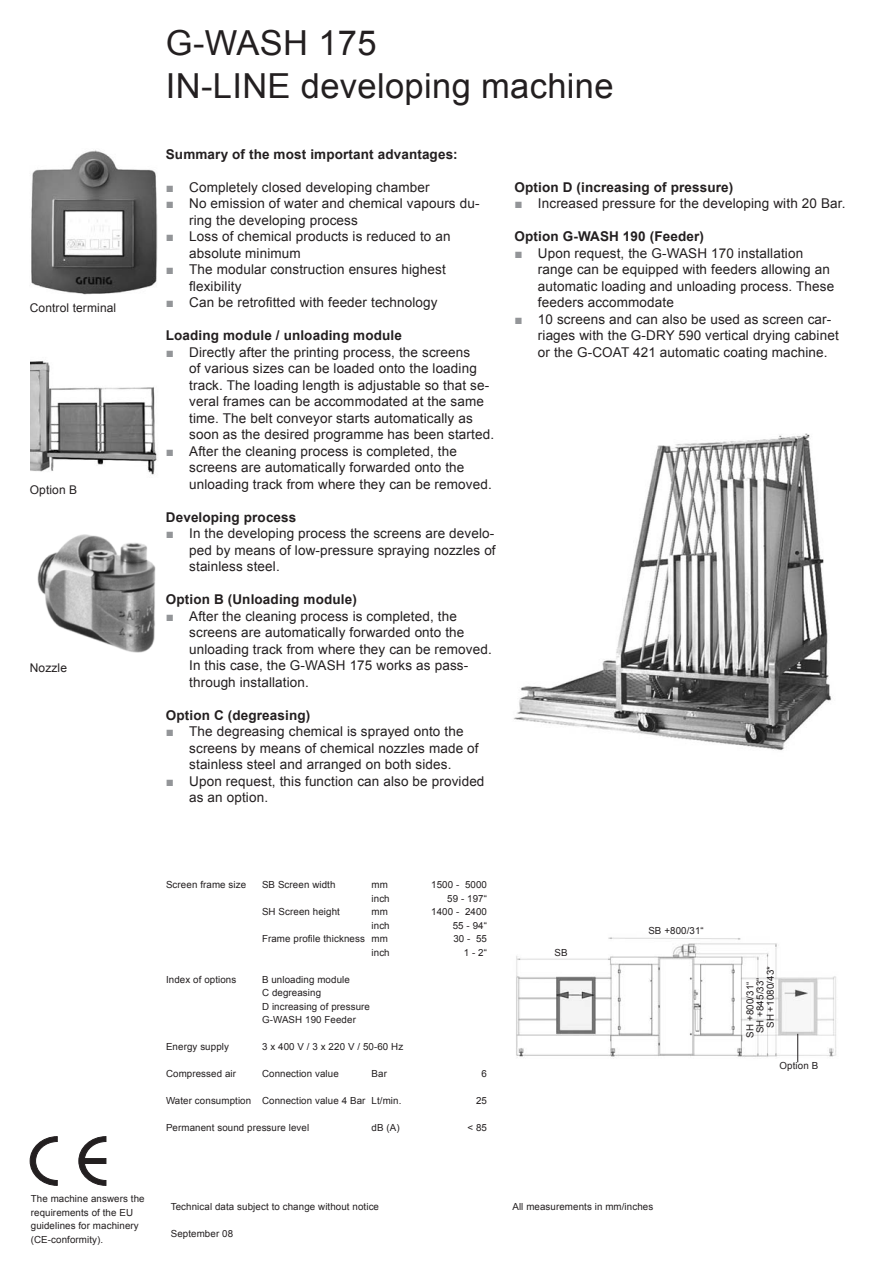
<style>
.page{position:relative;width:893px;height:1263px;background:#fff}
.page>*{position:absolute;margin:0;border:0;box-sizing:border-box;transform-origin:0 0}
.t1{font:34.5px/43.5px "Arial";letter-spacing:.01em;color:#231f20}
.t2{font:13.5px/16.5px "Arial";letter-spacing:.01em;color:#231f20}
.t3{font:700 13.5px "Arial";letter-spacing:.01em;color:#231f20}
.t4{font:12px "Arial";letter-spacing:.01em;color:#231f20}
.t5{font:9.75px/13.5px "Arial";letter-spacing:.01em;color:#231f20}
.s1{color:#939598}
</style>
<div class="page">
<svg style="left:29px;top:1136px;width:78px;height:49px"></svg>
<img style="left:37px;top:534px;width:119px;height:119px">
<img style="left:513px;top:433px;width:318px;height:317px">
<img style="left:31px;top:361px;width:126px;height:114px">
<img style="left:31px;top:150px;width:126px;height:145px">
<img style="left:516px;top:937px;width:321px;height:124px">
<svg style="left:797px;top:1034px;width:1px;height:28px"></svg>
<p class="t4" style="left:30px;top:300px;width:88px">Control terminal</p>
<p class="t4" style="left:30px;top:482px;width:49px">Option B</p>
<p class="t4" style="left:30px;top:660px;width:39px">Nozzle</p>
<h1 class="t1" style="left:166px;top:21px;width:449px">G-WASH 175<br>IN-LINE developing machine</h1>
<p class="t3" style="left:166px;top:145px;width:293px">Summary of the most important advantages:</p>
<p class="t2" style="left:166px;top:179px;width:265px"><span class="s1">■</span> Completely closed developing chamber</p>
<p class="t2" style="left:189px;top:195px;width:292px;text-indent:-23px"><span class="s1">■</span> No emission of water and chemical vapours du&shy;ring the developing process</p>
<p class="t2" style="left:189px;top:228px;width:263px;text-indent:-23px"><span class="s1">■</span> Loss of chemical products is reduced to an absolute minimum</p>
<p class="t2" style="left:189px;top:261px;width:258px;text-indent:-23px"><span class="s1">■</span> The modular construction ensures highest flexibility</p>
<p class="t2" style="left:166px;top:294px;width:273px"><span class="s1">■</span> Can be retrofitted with feeder technology</p>
<p class="t3" style="left:166px;top:327px;width:238px">Loading module / unloading module</p>
<p class="t2" style="left:189px;top:344px;width:306px;text-indent:-23px"><span class="s1">■</span> Directly after the printing process, the screens<br>of various sizes can be loaded onto the loading track. The loading length is adjustable so that se&shy;veral frames can be accommodated at the same time. The belt conveyor starts automatically as soon as the desired programme has been started.</p>
<p class="t2" style="left:189px;top:443px;width:304px;text-indent:-23px"><span class="s1">■</span> After the cleaning process is completed, the screens are automatically forwarded onto the unloading track from where they can be removed.</p>
<p class="t3" style="left:166px;top:508px;width:132px">Developing process</p>
<p class="t2" style="left:189px;top:525px;width:308px;text-align:justify;text-indent:-23px"><span class="s1">■</span> In the developing process the screens are develo&shy;ped by means of low-pressure spraying nozzles of stainless steel.</p>
<p class="t3" style="left:166px;top:591px;width:193px">Option B (Unloading module)</p>
<p class="t2" style="left:189px;top:608px;width:304px;text-indent:-23px"><span class="s1">■</span> After the cleaning process is completed, the screens are automatically forwarded onto the unloading track from where they can be removed.<br>In this case, the G-WASH 175 works as pass&shy;through installation.</p>
<p class="t3" style="left:166px;top:706px;width:146px">Option C (degreasing)</p>
<p class="t2" style="left:189px;top:723px;width:291px;text-indent:-23px"><span class="s1">■</span> The degreasing chemical is sprayed onto the screens by means of chemical nozzles made of stainless steel and arranged on both sides.</p>
<p class="t2" style="left:189px;top:773px;width:297px;text-indent:-23px"><span class="s1">■</span> Upon request, this function can also be provided as an option.</p>
<p class="t3" style="left:514px;top:178px;width:220px">Option D (increasing of pressure)</p>
<p class="t2" style="left:514px;top:195px;width:332px"><span class="s1">■</span> Increased pressure for the developing with 20 Bar.</p>
<p class="t3" style="left:514px;top:228px;width:191px">Option G-WASH 190 (Feeder)</p>
<p class="t2" style="left:538px;top:245px;width:298px;text-indent:-23px"><span class="s1">■</span> Upon request, the G-WASH 170 installation range can be equipped with feeders allowing an automatic loading and unloading process. These feeders accommodate</p>
<p class="t2" style="left:538px;top:311px;width:302px;text-indent:-23px"><span class="s1">■</span> 10 screens and can also be used as screen car&shy;riages with the G-DRY 590 vertical drying cabinet or the G-COAT 421 automatic coating machine.</p>
<p class="t5" style="left:166px;top:878px;width:82px">Screen frame size</p>
<p class="t5" style="left:262px;top:878px;width:75px">SB Screen width</p>
<p class="t5" style="left:372px;top:878px;width:18px">mm</p>
<p class="t5" style="left:431px;top:878px;width:57px">1500 - 5000</p>
<p class="t5" style="left:372px;top:892px;width:20px">inch</p>
<p class="t5" style="left:447px;top:892px;width:41px">59 - 197“</p>
<p class="t5" style="left:262px;top:905px;width:79px">SH Screen height</p>
<p class="t5" style="left:372px;top:905px;width:18px">mm</p>
<p class="t5" style="left:431px;top:905px;width:57px">1400 - 2400</p>
<p class="t5" style="left:372px;top:919px;width:20px">inch</p>
<p class="t5" style="left:453px;top:919px;width:36px">55 - 94“</p>
<p class="t5" style="left:262px;top:932px;width:127px">Frame profile thickness mm</p>
<p class="t5" style="left:453px;top:932px;width:35px">30 - 55</p>
<p class="t5" style="left:372px;top:946px;width:20px">inch</p>
<p class="t5" style="left:464px;top:946px;width:25px">1 - 2“</p>
<p class="t5" style="left:166px;top:973px;width:72px">Index of options</p>
<p class="t5" style="left:262px;top:973px;width:109px">B unloading module<br>C degreasing<br>D increasing of pressure<br>G-WASH 190 Feeder</p>
<p class="t5" style="left:166px;top:1040px;width:64px">Energy supply</p>
<p class="t5" style="left:262px;top:1040px;width:143px">3 x 400 V / 3 x 220 V / 50-60 Hz</p>
<p class="t5" style="left:166px;top:1067px;width:72px">Compressed air</p>
<p class="t5" style="left:262px;top:1067px;width:78px">Connection value</p>
<p class="t5" style="left:372px;top:1067px;width:17px">Bar</p>
<p class="t5" style="left:482px;top:1067px;width:7px">6</p>
<p class="t5" style="left:166px;top:1094px;width:237px">Water consumption Connection value 4 Bar Lt/min.</p>
<p class="t5" style="left:476px;top:1094px;width:12px">25</p>
<p class="t5" style="left:166px;top:1121px;width:145px">Permanent sound pressure level</p>
<p class="t5" style="left:372px;top:1121px;width:30px">dB (A)</p>
<p class="t5" style="left:467px;top:1121px;width:21px">&lt; 85</p>
<p class="t5" style="left:554px;top:945px;width:15px">SB</p>
<p class="t5" style="left:648px;top:924px;width:57px">SB +800/31“</p>
<p class="t5" style="left:743px;top:1038px;width:57px;rotate:-90deg">SH +800/31“</p>
<p class="t5" style="left:753px;top:1033px;width:57px;rotate:-90deg">SH +845/33“</p>
<p class="t5" style="left:764px;top:1028px;width:64px;rotate:-90deg">SH +1080/43*</p>
<p class="t5" style="left:779px;top:1059px;width:40px">Option B</p>
<p class="t5" style="left:31px;top:1192px;width:115px">The machine answers the requirements of the EU guidelines for machinery (CE-conformity).</p>
<p class="t5" style="left:171px;top:1200px;width:210px">Technical data subject to change without notice</p>
<p class="t5" style="left:171px;top:1227px;width:64px">September 08</p>
<p class="t5" style="left:512px;top:1200px;width:142px">All measurements in mm/inches</p>
</div>
